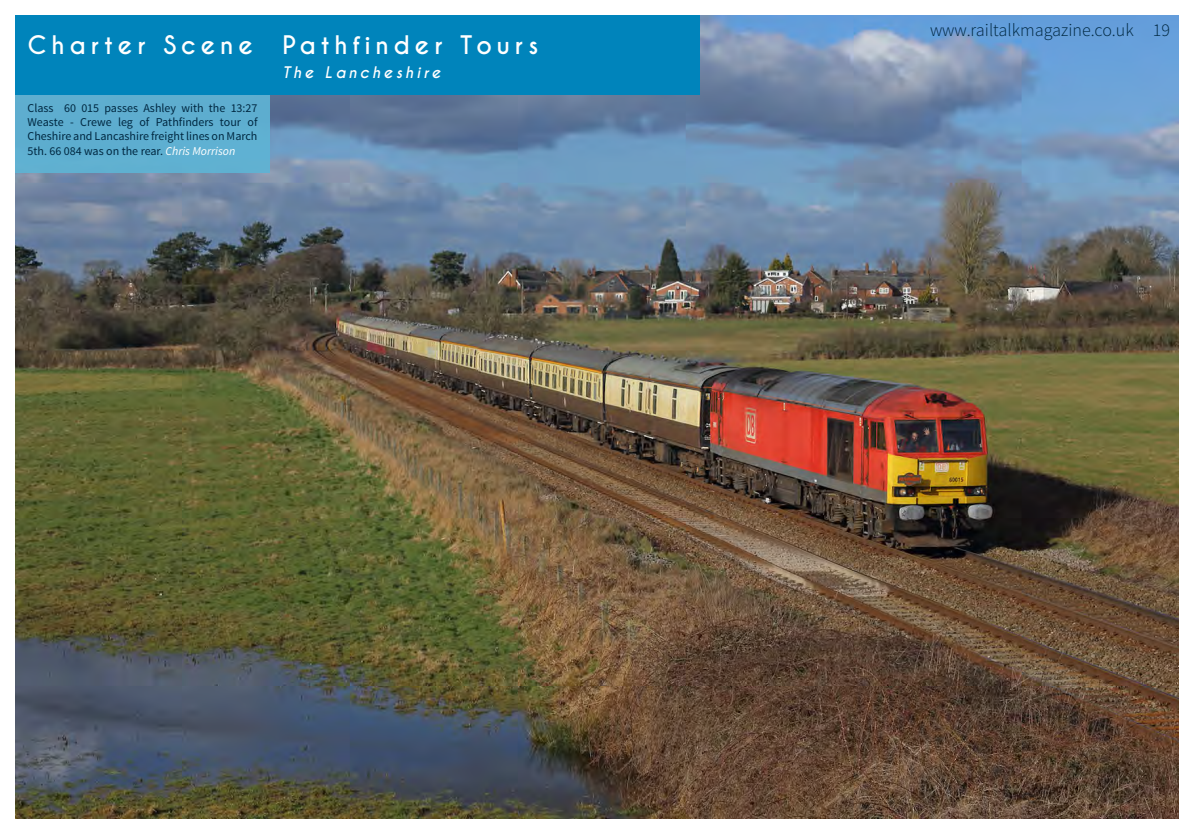
<style>
.page{position:relative;width:1194px;height:834px;background:#fff}
.page>*{position:absolute;margin:0;border:0;box-sizing:border-box;transform-origin:0 0}
.t1{font:700 24px "Caviar Dreams";letter-spacing:.2em;color:#fff}
.t2{font:300 18px "Source Sans Pro";color:#002841}
.t3{font:italic 700 15px "Caviar Dreams";letter-spacing:.2em;color:#fff}
.t4{font:12px/14.4px "Source Sans Pro";color:#002841;text-align:justify}
.s1{font-style:italic;color:#fff}
</style>
<div class="page">
<img style="left:15px;top:15px;width:1164px;height:804px">
<div style="left:15px;top:95px;width:255px;height:77px;background:#5eaecf"></div>
<div style="left:270px;top:15px;width:430px;height:80px;background:#0084bb"></div>
<div style="left:15px;top:15px;width:255px;height:80px;background:#0084bb"></div>
<h1 class="t1" style="left:28px;top:30px;width:227px">Charter Scene</h1>
<p class="t4" style="left:28px;top:101px;width:232px">Class 60 015 passes Ashley with the 13:27<br>Weaste - Crewe leg of Pathfinders tour of Cheshire and Lancashire freight lines on March 5th. 66 084 was on the rear. <span class="s1">Chris Morrison</span></p>
<h1 class="t1" style="left:282px;top:30px;width:257px">Pathfinder Tours</h1>
<p class="t3" style="left:282px;top:63px;width:160px">The Lancheshire</p>
<h2 class="t2" style="left:930px;top:19px;width:242px">www.railtalkmagazine.co.uk 19</h2>
</div>
